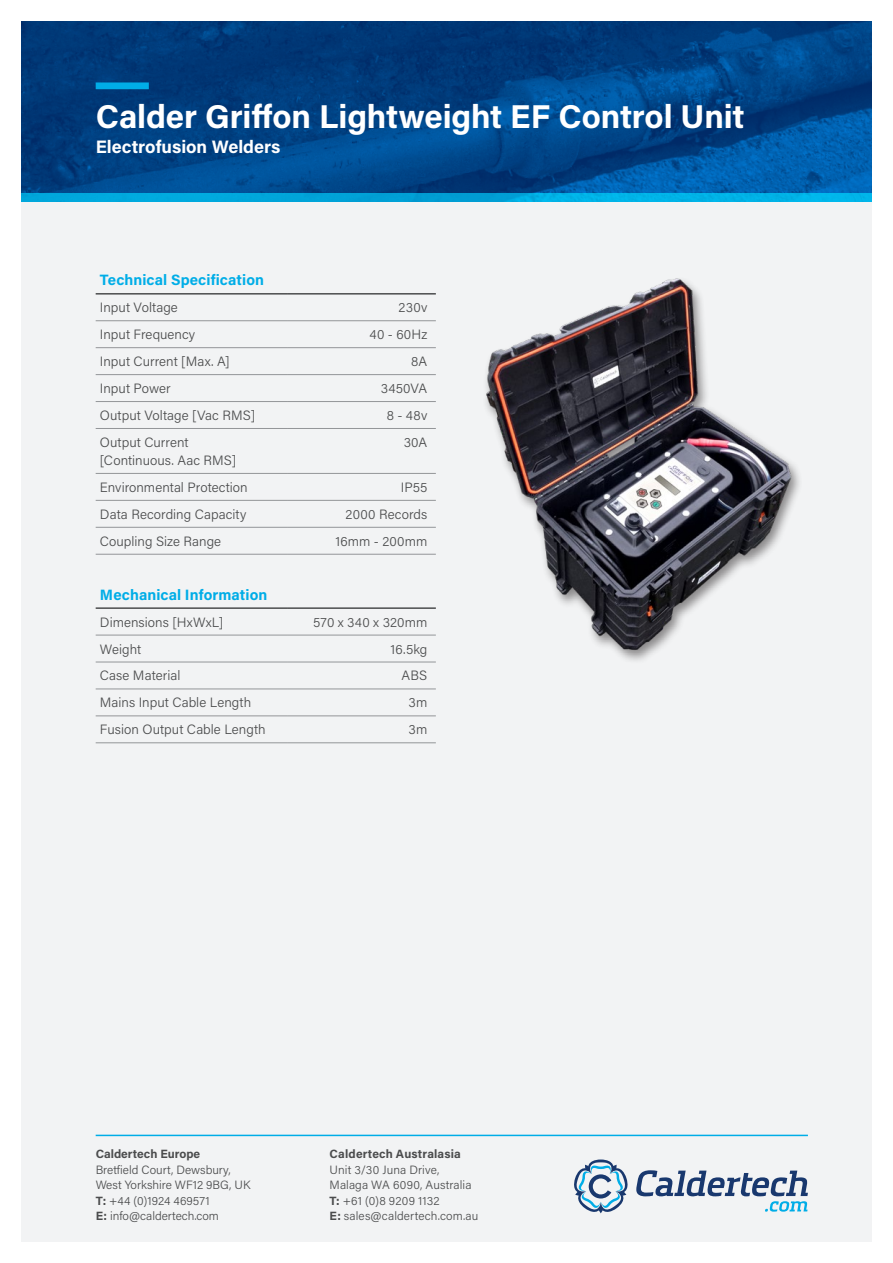
<style>
.page{position:relative;width:893px;height:1263px;background:#fff}
.page>*{position:absolute;margin:0;border:0;box-sizing:border-box;transform-origin:0 0}
.TITLES_BACK_22_AUT{font:700 33px "Acumin Pro";letter-spacing:-.005em;color:#fff}
.CATEGORY_BACK_12_A{font:700 18px "Acumin Pro";color:#fff}
.TABLE_SPECS_SUBS_1{font:700 15px "Acumin Pro";letter-spacing:.005em;color:#00ade7}
.TABLE_SPECS_BODY_9{font:300 13.5px/18px "Acumin Pro";letter-spacing:.005em;color:#4b4c4d}
.t1{font:300 12px/15.3px "Acumin Pro";letter-spacing:.005em;color:#4b4c4d}
.t2{font:700 12px "Acumin Pro";letter-spacing:.01em;color:#4b4c4d}
.s1{font-weight:700}
</style>
<div class="page">
<div style="left:21px;top:202px;width:851px;height:1040px;background:#f2f3f4"></div>
<img style="left:21px;top:21px;width:851px;height:172px">
<svg style="left:21px;top:193px;width:851px;height:9px;background:#00aadf"></svg>
<hr style="left:96px;top:1135px;width:712px;height:1px;background:#00ade7">
<svg style="left:635px;top:1170px;width:173px;height:41px"></svg>
<svg style="left:574px;top:1159px;width:54px;height:54px"></svg>
<div style="left:96px;top:295px;width:336px;height:259px;background:#f2f3f4"></div>
<hr style="left:96px;top:293px;width:191px;height:2px;background:#4b4c4d">
<hr style="left:287px;top:293px;width:149px;height:2px;background:#4b4c4d">
<hr style="left:96px;top:320px;width:191px;height:1px;background:#939598">
<hr style="left:287px;top:320px;width:149px;height:1px;background:#939598">
<hr style="left:96px;top:347px;width:191px;height:1px;background:#939598">
<hr style="left:287px;top:347px;width:149px;height:1px;background:#939598">
<hr style="left:96px;top:374px;width:191px;height:1px;background:#939598">
<hr style="left:287px;top:374px;width:149px;height:1px;background:#939598">
<hr style="left:96px;top:401px;width:191px;height:1px;background:#939598">
<hr style="left:287px;top:401px;width:149px;height:1px;background:#939598">
<hr style="left:96px;top:428px;width:191px;height:1px;background:#939598">
<hr style="left:287px;top:428px;width:149px;height:1px;background:#939598">
<hr style="left:96px;top:473px;width:191px;height:1px;background:#939598">
<hr style="left:287px;top:473px;width:149px;height:1px;background:#939598">
<hr style="left:96px;top:500px;width:191px;height:1px;background:#939598">
<hr style="left:287px;top:500px;width:149px;height:1px;background:#939598">
<hr style="left:96px;top:527px;width:191px;height:1px;background:#939598">
<hr style="left:287px;top:527px;width:149px;height:1px;background:#939598">
<hr style="left:96px;top:554px;width:191px;height:1px;background:#939598">
<hr style="left:287px;top:554px;width:149px;height:1px;background:#939598">
<div style="left:96px;top:609px;width:340px;height:133px;background:#f2f3f4"></div>
<hr style="left:96px;top:635px;width:191px;height:1px;background:#939598">
<hr style="left:287px;top:635px;width:149px;height:1px;background:#939598">
<hr style="left:96px;top:662px;width:191px;height:1px;background:#939598">
<hr style="left:287px;top:662px;width:149px;height:1px;background:#939598">
<hr style="left:96px;top:688px;width:191px;height:1px;background:#939598">
<hr style="left:287px;top:688px;width:149px;height:1px;background:#939598">
<hr style="left:96px;top:715px;width:191px;height:1px;background:#939598">
<hr style="left:287px;top:715px;width:149px;height:1px;background:#939598">
<hr style="left:96px;top:742px;width:191px;height:1px;background:#939598">
<hr style="left:287px;top:742px;width:149px;height:1px;background:#939598">
<hr style="left:96px;top:607px;width:191px;height:2px;background:#4b4c4d">
<hr style="left:287px;top:607px;width:149px;height:2px;background:#4b4c4d">
<img style="left:432px;top:266px;width:386px;height:393px">
<div style="left:96px;top:82px;width:53px;height:7px;background:#00ade7"></div>
<p class="TITLES_BACK_22_AUT" style="left:96px;top:93px;width:650px">Calder Griffon Lightweight EF Control Unit</p>
<p class="CATEGORY_BACK_12_A" style="left:96px;top:134px;width:186px">Electrofusion Welders</p>
<p class="TABLE_SPECS_SUBS_1" style="left:100px;top:269px;width:166px">Technical Specification</p>
<p class="TABLE_SPECS_BODY_9" style="left:100px;top:298px;width:79px">Input Voltage</p>
<p class="TABLE_SPECS_BODY_9" style="left:399px;top:298px;width:30px">230v</p>
<p class="TABLE_SPECS_BODY_9" style="left:100px;top:325px;width:97px">Input Frequency</p>
<p class="TABLE_SPECS_BODY_9" style="left:369px;top:325px;width:59px">40 - 60Hz</p>
<p class="TABLE_SPECS_BODY_9" style="left:100px;top:352px;width:131px">Input Current [Max. A]</p>
<p class="TABLE_SPECS_BODY_9" style="left:411px;top:352px;width:18px">8A</p>
<p class="TABLE_SPECS_BODY_9" style="left:100px;top:379px;width:72px">Input Power</p>
<p class="TABLE_SPECS_BODY_9" style="left:381px;top:379px;width:48px">3450VA</p>
<p class="TABLE_SPECS_BODY_9" style="left:100px;top:406px;width:157px">Output Voltage [Vac RMS]</p>
<p class="TABLE_SPECS_BODY_9" style="left:387px;top:406px;width:42px">8 - 48v</p>
<p class="TABLE_SPECS_BODY_9" style="left:100px;top:433px;width:138px">Output Current [Continuous. Aac RMS]</p>
<p class="TABLE_SPECS_BODY_9" style="left:404px;top:433px;width:25px">30A</p>
<p class="TABLE_SPECS_BODY_9" style="left:100px;top:478px;width:149px">Environmental Protection</p>
<p class="TABLE_SPECS_BODY_9" style="left:401px;top:478px;width:28px">IP55</p>
<p class="TABLE_SPECS_BODY_9" style="left:100px;top:504px;width:148px">Data Recording Capacity</p>
<p class="TABLE_SPECS_BODY_9" style="left:346px;top:504px;width:83px">2000 Records</p>
<p class="TABLE_SPECS_BODY_9" style="left:100px;top:531px;width:123px">Coupling Size Range</p>
<p class="TABLE_SPECS_BODY_9" style="left:335px;top:531px;width:93px">16mm - 200mm</p>
<p class="TABLE_SPECS_SUBS_1" style="left:100px;top:584px;width:169px">Mechanical Information</p>
<p class="TABLE_SPECS_BODY_9" style="left:100px;top:612px;width:125px">Dimensions [HxWxL]</p>
<p class="TABLE_SPECS_BODY_9" style="left:313px;top:612px;width:116px">570 x 340 x 320mm</p>
<p class="TABLE_SPECS_BODY_9" style="left:100px;top:639px;width:43px">Weight</p>
<p class="TABLE_SPECS_BODY_9" style="left:391px;top:639px;width:38px">16.5kg</p>
<p class="TABLE_SPECS_BODY_9" style="left:100px;top:666px;width:82px">Case Material</p>
<p class="TABLE_SPECS_BODY_9" style="left:402px;top:666px;width:27px">ABS</p>
<p class="TABLE_SPECS_BODY_9" style="left:100px;top:693px;width:153px">Mains Input Cable Length</p>
<p class="TABLE_SPECS_BODY_9" style="left:409px;top:693px;width:20px">3m</p>
<p class="TABLE_SPECS_BODY_9" style="left:100px;top:720px;width:167px">Fusion Output Cable Length</p>
<p class="TABLE_SPECS_BODY_9" style="left:409px;top:720px;width:20px">3m</p>
<p class="t2" style="left:96px;top:1145px;width:106px">Caldertech Europe</p>
<p class="t1" style="left:96px;top:1162px;width:156px">Bretfield Court, Dewsbury,<br>West Yorkshire WF12 9BG, UK<br><span class="s1">T:</span> +44 (0)1924 469571<br><span class="s1">E:</span> info@caldertech.com</p>
<p class="t2" style="left:330px;top:1145px;width:133px">Caldertech Australasia</p>
<p class="t1" style="left:330px;top:1162px;width:150px">Unit 3/30 Juna Drive,<br>Malaga WA 6090, Australia<br><span class="s1">T:</span> +61 (0)8 9209 1132<br><span class="s1">E:</span> sales@caldertech.com.au</p>
</div>
